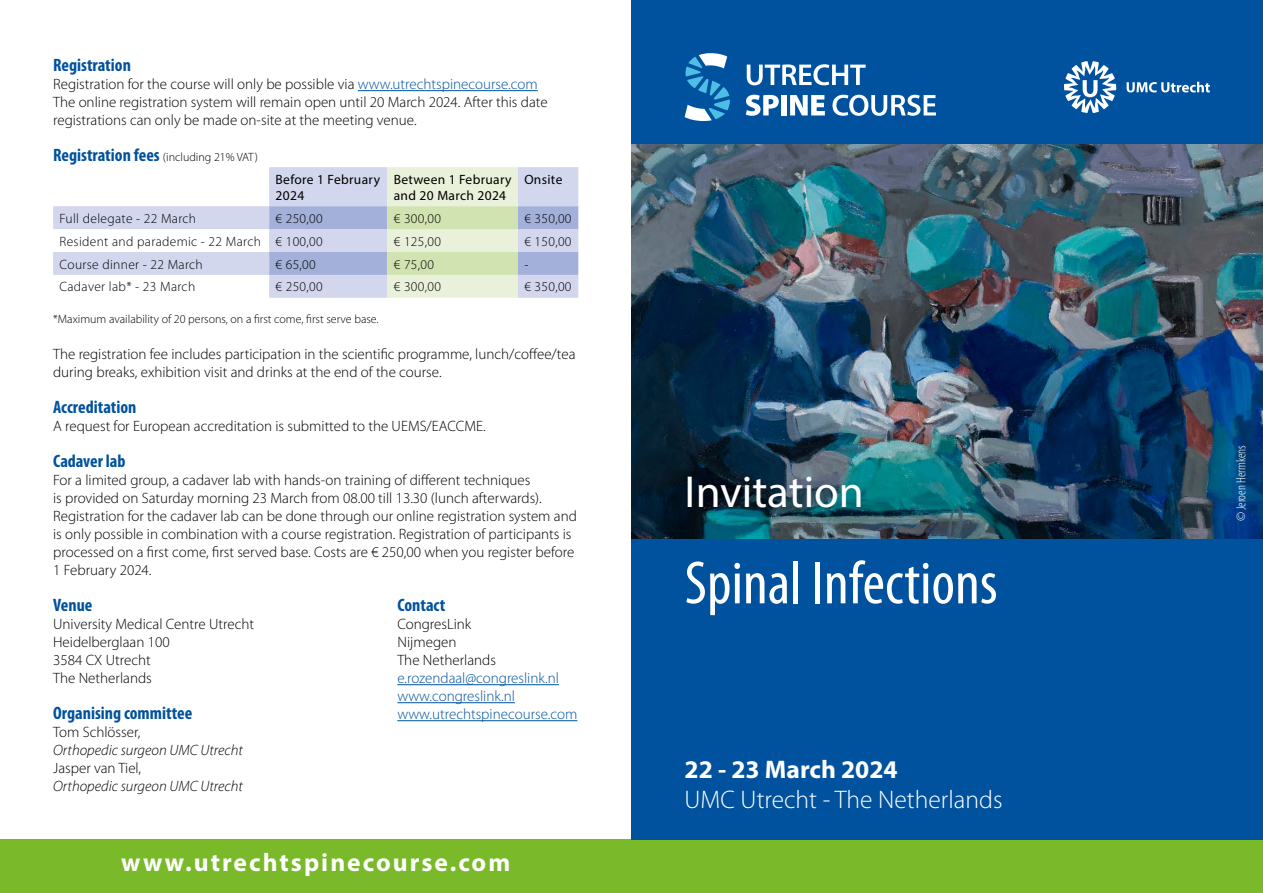
<style>
.page{position:relative;width:1263px;height:893px;background:#fff}
.page>*{position:absolute;margin:0;border:0;box-sizing:border-box;transform-origin:0 0}
.t1{font:condensed 61.5px "Myriad Pro";color:#fff}
.t2{font:45px "Myriad Pro";color:#fff}
.t3{font:700 25.5px "Myriad Pro";letter-spacing:.08em;color:#fff}
.t4{font:300 25.5px "Myriad Pro";color:#fff}
.t5{font:700 25.5px "Myriad Pro";color:#fff}
.t6{font:700 condensed 18px "Myriad Pro";color:#00529e}
.t7{font:300 15px/18px "Myriad Pro";color:#000}
.t8{font:300 15px/18px "Myriad Pro";color:#00529e}
.t9{font:italic 300 15px "Myriad Pro";color:#000}
.t10{font:300 13.5px "Myriad Pro";letter-spacing:.025em;color:#000}
.t11{font:13.5px/16.2px "Myriad Pro";letter-spacing:.025em;color:#000}
.t12{font:300 condensed 13.5px "Myriad Pro";color:#fff}
.t13{font:300 12px "Myriad Pro";color:#000}
.s1{color:#00529e}
.s2{font-weight:700;font-stretch:condensed;font-size:18px;color:#00529e}
</style>
<div class="page">
<img style="left:631px;top:143px;width:632px;height:396px">
<div style="left:0;top:840px;width:1263px;height:53px;background:#7ab929"></div>
<hr style="left:358px;top:90px;width:180px;height:1px;background:#00529e">
<svg style="left:53px;top:206px;width:216px;height:69px;fill:#d2d7ee"></svg>
<svg style="left:269px;top:167px;width:309px;height:131px;background:#ced8db"></svg>
<hr style="left:397px;top:684px;width:162px;height:1px;background:#00529e">
<hr style="left:397px;top:702px;width:118px;height:1px;background:#00529e">
<hr style="left:397px;top:720px;width:180px;height:1px;background:#00529e">
<div style="left:631px;top:539px;width:632px;height:301px;background:#00529e"></div>
<div style="left:631px;top:0;width:632px;height:143px;background:#00529e"></div>
<svg style="left:747px;top:64px;width:119px;height:21px"></svg>
<svg style="left:746px;top:95px;width:33px;height:21px"></svg>
<div style="left:781px;top:95px;width:6px;height:20px;background:#fff"></div>
<svg style="left:790px;top:95px;width:35px;height:20px"></svg>
<svg style="left:832px;top:95px;width:104px;height:21px"></svg>
<svg style="left:685px;top:53px;width:45px;height:68px"></svg>
<svg style="left:1064px;top:61px;width:52px;height:52px"></svg>
<svg style="left:1126px;top:82px;width:84px;height:10px"></svg>
<p class="t6" style="left:53px;top:54px;width:79px">Registration</p>
<p class="t7" style="left:53px;top:75px;width:496px">Registration for the course will only be possible via <span class="s1">www.utrechtspinecourse.com<br></span>The online registration system will remain open until 20 March 2024. After this date registrations can only be made on-site at the meeting venue.</p>
<p class="t13" style="left:53px;top:150px;width:206px"><span class="s2">Registration fees</span> (including 21% VAT)</p>
<p class="t11" style="left:276px;top:171px;width:106px">Before 1 February<br>2024</p>
<p class="t11" style="left:394px;top:171px;width:119px">Between 1 February and 20 March 2024</p>
<p class="t11" style="left:524px;top:171px;width:40px">Onsite</p>
<p class="t10" style="left:60px;top:210px;width:138px">Full delegate - 22 March</p>
<p class="t10" style="left:276px;top:210px;width:49px">€ 250,00</p>
<p class="t10" style="left:394px;top:210px;width:49px">€ 300,00</p>
<p class="t10" style="left:524px;top:210px;width:49px">€ 350,00</p>
<p class="t10" style="left:60px;top:233px;width:265px">Resident and parademic - 22 March € 100,00</p>
<p class="t10" style="left:394px;top:233px;width:49px">€ 125,00</p>
<p class="t10" style="left:524px;top:233px;width:49px">€ 150,00</p>
<p class="t10" style="left:60px;top:256px;width:145px">Course dinner - 22 March</p>
<p class="t10" style="left:276px;top:256px;width:42px">€ 65,00</p>
<p class="t10" style="left:394px;top:256px;width:42px">€ 75,00</p>
<p class="t10" style="left:524px;top:256px;width:6px">-</p>
<p class="t10" style="left:60px;top:279px;width:137px">Cadaver lab* - 23 March</p>
<p class="t10" style="left:276px;top:279px;width:49px">€ 250,00</p>
<p class="t10" style="left:394px;top:279px;width:49px">€ 300,00</p>
<p class="t10" style="left:524px;top:279px;width:49px">€ 350,00</p>
<p class="t13" style="left:53px;top:312px;width:327px">*Maximum availability of 20 persons, on a first come, first serve base.</p>
<p class="t7" style="left:53px;top:345px;width:524px">The registration fee includes participation in the scientific programme, lunch/coffee/tea during breaks, exhibition visit and drinks at the end of the course.</p>
<p class="t6" style="left:53px;top:396px;width:85px">Accreditation</p>
<p class="t7" style="left:53px;top:417px;width:434px">A request for European accreditation is submitted to the UEMS/EACCME.</p>
<p class="t6" style="left:53px;top:450px;width:74px">Cadaver lab</p>
<p class="t7" style="left:53px;top:471px;width:525px">For a limited group, a cadaver lab with hands-on training of different techniques<br>is provided on Saturday morning 23 March from 08.00 till 13.30 (lunch afterwards).<br>Registration for the cadaver lab can be done through our online registration system and is only possible in combination with a course registration. Registration of participants is processed on a first come, first served base. Costs are € 250,00 when you register before 1 February 2024.</p>
<p class="t6" style="left:53px;top:594px;width:41px">Venue</p>
<p class="t7" style="left:53px;top:615px;width:202px">University Medical Centre Utrecht<br>Heidelberglaan 100<br>3584 CX Utrecht<br>The Netherlands</p>
<p class="t6" style="left:53px;top:702px;width:141px">Organising committee</p>
<p class="t7" style="left:53px;top:723px;width:89px">Tom Schlösser,</p>
<p class="t9" style="left:53px;top:741px;width:191px">Orthopedic surgeon UMC Utrecht</p>
<p class="t7" style="left:53px;top:759px;width:90px">Jasper van Tiel,</p>
<p class="t9" style="left:53px;top:777px;width:191px">Orthopedic surgeon UMC Utrecht</p>
<p class="t6" style="left:397px;top:594px;width:49px">Contact</p>
<p class="t7" style="left:397px;top:615px;width:100px">CongresLink<br>Nijmegen<br>The Netherlands</p>
<p class="t8" style="left:397px;top:669px;width:181px">e.rozendaal@congreslink.nl www.congreslink.nl www.utrechtspinecourse.com</p>
<h3 class="t3" style="left:121px;top:846px;width:391px">www.utrechtspinecourse.com</h3>
<h2 class="t2" style="left:685px;top:465px;width:181px">Invitation</h2>
<h1 class="t1" style="left:685px;top:546px;width:314px">Spinal Infections</h1>
<h3 class="t5" style="left:685px;top:752px;width:215px">22 - 23 March 2024</h3>
<h3 class="t4" style="left:685px;top:784px;width:319px">UMC Utrecht - The Netherlands</h3>
<p class="t12" style="left:1233px;top:521px;width:78px;rotate:-90deg">© Jeroen Hermkens</p>
</div>
